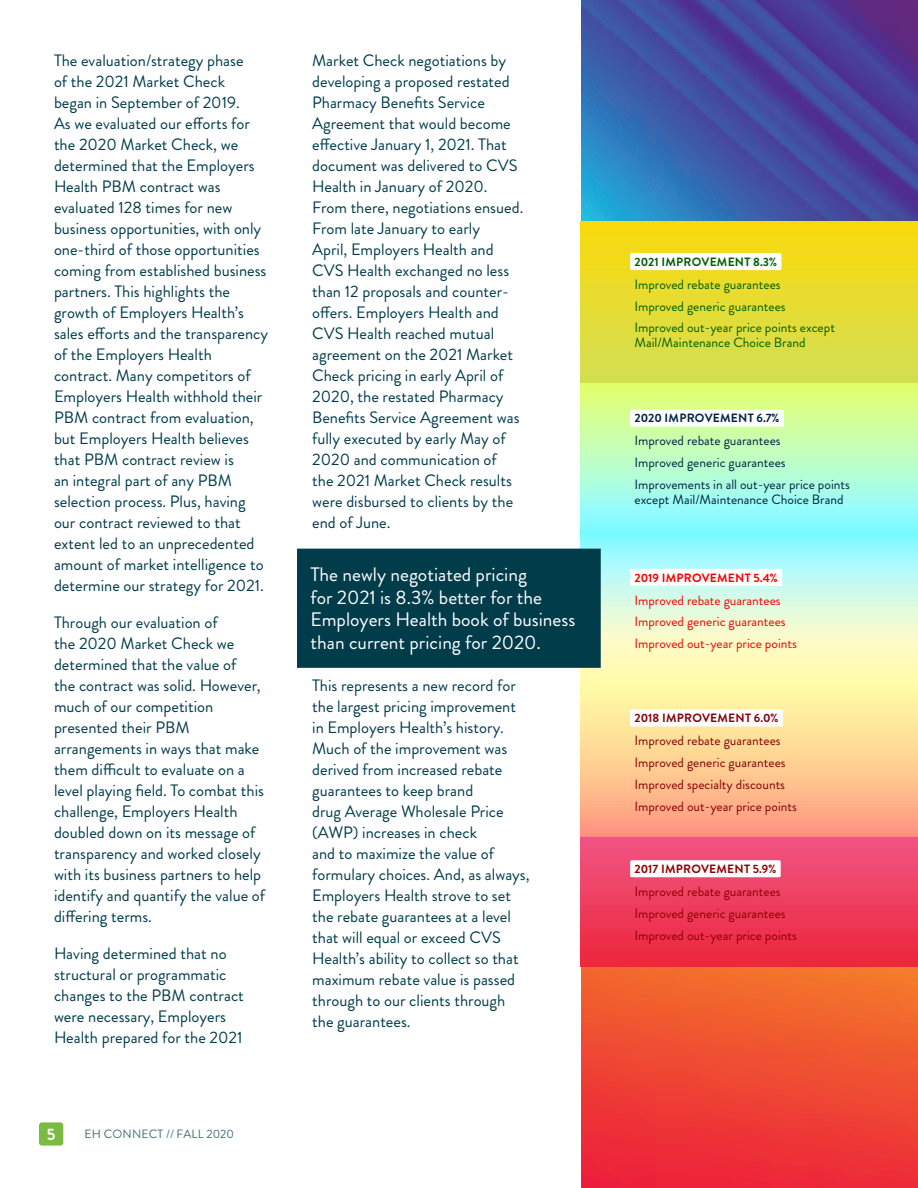
<style>
.page{position:relative;width:918px;height:1188px;background:#fff}
.page>*{position:absolute;margin:0;border:0;box-sizing:border-box;transform-origin:0 0}
.t1{font:19.5px/22.5px "Brandon Grotesque";color:#fff}
.t2{font:16.5px/21px "Brandon Grotesque";color:#013c4b}
.t3{font:700 16.5px "Brandon Grotesque";color:#fff}
.TagChart_content{font:13.5px/15px "Brandon Grotesque";color:#024}
.TagChart_content-2{font:13.5px/15px "Brandon Grotesque";color:#006000}
.TagChart_content-3{font:13.5px "Brandon Grotesque";color:#86000a}
.TagChart_content-4{font:13.5px "Brandon Grotesque";color:#f70000}
.TagChart_content-5{font:13.5px "Brandon Grotesque";color:#900000}
.TagChart_Title{font:700 12px "Brandon Grotesque";letter-spacing:.02em;color:#006000}
.TagChart_Title-2{font:700 12px "Brandon Grotesque";letter-spacing:.02em;color:#024}
.TagChart_Title-3{font:700 12px "Brandon Grotesque";letter-spacing:.02em;color:#f70000}
.TagChart_Title-4{font:700 12px "Brandon Grotesque";letter-spacing:.02em;color:#86000a}
.TagChart_Title-5{font:700 12px "Brandon Grotesque";letter-spacing:.02em;color:#900000}
.t4{font:12px "Brandon Grotesque";letter-spacing:.02em;color:#013c4b}
</style>
<div class="page">
<img style="left:581px;top:0;width:337px;height:1188px">
<div style="left:580px;top:221px;width:338px;height:162px;background:linear-gradient(to bottom,#fad90b,#d3de54)"></div>
<div style="left:630px;top:253px;width:151px;height:17px;background:#fff;border-radius:2px"></div>
<svg style="left:580px;top:383px;width:338px;height:152px;background:#b7fdc3"></svg>
<div style="left:630px;top:410px;width:154px;height:17px;background:#fff;border-radius:2px"></div>
<svg style="left:580px;top:535px;width:338px;height:152px;background:#d8fad9"></svg>
<div style="left:630px;top:569px;width:152px;height:17px;background:#fff;border-radius:2px"></div>
<div style="left:580px;top:687px;width:338px;height:151px;background:linear-gradient(to bottom,#ffffa6,#ff9780)"></div>
<div style="left:630px;top:709px;width:153px;height:18px;background:#fff;border-radius:2px"></div>
<div style="left:580px;top:838px;width:338px;height:129px;background:linear-gradient(to bottom,#f05583,#ed263c)"></div>
<div style="left:630px;top:860px;width:151px;height:17px;background:#fff;border-radius:2px"></div>
<div style="left:297px;top:549px;width:304px;height:119px;background:#013c4b"></div>
<div style="left:39px;top:1122px;width:24px;height:24px;background:#7cbb42;border-radius:3px"></div>
<p class="t2" style="left:54px;top:50px;width:216px">The evaluation/strategy phase<br>of the 2021 Market Check<br>began in September of 2019.<br>As we evaluated our efforts for the 2020 Market Check, we determined that the Employers<br>Health PBM contract was evaluated 128 times for new business opportunities, with only one-third of those opportunities coming from established business partners. This highlights the growth of Employers Health’s sales efforts and the transparency of the Employers Health contract. Many competitors of<br>Employers Health withhold their<br>PBM contract from evaluation, but Employers Health believes that PBM contract review is<br>an integral part of any PBM selection process. Plus, having our contract reviewed to that extent led to an unprecedented amount of market intelligence to determine our strategy for 2021.</p>
<p class="t2" style="left:54px;top:612px;width:213px">Through our evaluation of<br>the 2020 Market Check we determined that the value of<br>the contract was solid. However, much of our competition presented their PBM arrangements in ways that make them difficult to evaluate on a level playing field. To combat this challenge, Employers Health doubled down on its message of transparency and worked closely with its business partners to help identify and quantify the value of differing terms.</p>
<p class="t2" style="left:54px;top:943px;width:191px">Having determined that no structural or programmatic changes to the PBM contract were necessary, Employers<br>Health prepared for the 2021</p>
<p class="t3" style="left:47px;top:1123px;width:10px">5</p>
<p class="t4" style="left:84px;top:1126px;width:151px">EH CONNECT // FALL 2020</p>
<p class="t2" style="left:312px;top:50px;width:213px">Market Check negotiations by developing a proposed restated<br>Pharmacy Benefits Service<br>Agreement that would become effective January 1, 2021. That document was delivered to CVS<br>Health in January of 2020.<br>From there, negotiations ensued.<br>From late January to early<br>April, Employers Health and<br>CVS Health exchanged no less than 12 proposals and counter&shy;offers. Employers Health and<br>CVS Health reached mutual agreement on the 2021 Market<br>Check pricing in early April of<br>2020, the restated Pharmacy<br>Benefits Service Agreement was fully executed by early May of<br>2020 and communication of<br>the 2021 Market Check results were disbursed to clients by the end of June.</p>
<p class="t1" style="left:310px;top:564px;width:266px">The newly negotiated pricing<br>for 2021 is 8.3% better for the<br>Employers Health book of business than current pricing for 2020.</p>
<p class="t2" style="left:312px;top:675px;width:219px">This represents a new record for the largest pricing improvement in Employers Health’s history.<br>Much of the improvement was derived from increased rebate guarantees to keep brand<br>drug Average Wholesale Price (AWP) increases in check<br>and to maximize the value of formulary choices. And, as always,<br>Employers Health strove to set the rebate guarantees at a level that will equal or exceed CVS<br>Health’s ability to collect so that maximum rebate value is passed through to our clients through the guarantees.</p>
<p class="TagChart_Title" style="left:634px;top:253px;width:144px">2021 IMPROVEMENT 8.3%</p>
<p class="TagChart_content-2" style="left:634px;top:277px;width:148px">Improved rebate guarantees</p>
<p class="TagChart_content-2" style="left:634px;top:299px;width:153px">Improved generic guarantees</p>
<p class="TagChart_content-2" style="left:634px;top:320px;width:202px">Improved out-year price points except<br>Mail/Maintenance Choice Brand</p>
<p class="TagChart_Title-2" style="left:634px;top:410px;width:147px">2020 IMPROVEMENT 6.7%</p>
<p class="TagChart_content" style="left:634px;top:433px;width:148px">Improved rebate guarantees</p>
<p class="TagChart_content" style="left:634px;top:455px;width:153px">Improved generic guarantees</p>
<p class="TagChart_content" style="left:634px;top:477px;width:217px">Improvements in all out-year price points except Mail/Maintenance Choice Brand</p>
<p class="TagChart_Title-3" style="left:634px;top:569px;width:145px">2019 IMPROVEMENT 5.4%</p>
<p class="TagChart_content-4" style="left:634px;top:591px;width:148px">Improved rebate guarantees</p>
<p class="TagChart_content-4" style="left:634px;top:612px;width:153px">Improved generic guarantees</p>
<p class="TagChart_content-4" style="left:634px;top:634px;width:164px">Improved out-year price points</p>
<p class="TagChart_Title-4" style="left:634px;top:710px;width:146px">2018 IMPROVEMENT 6.0%</p>
<p class="TagChart_content-3" style="left:634px;top:731px;width:148px">Improved rebate guarantees</p>
<p class="TagChart_content-3" style="left:634px;top:753px;width:153px">Improved generic guarantees</p>
<p class="TagChart_content-3" style="left:634px;top:775px;width:152px">Improved specialty discounts</p>
<p class="TagChart_content-3" style="left:634px;top:797px;width:164px">Improved out-year price points</p>
<p class="TagChart_Title-5" style="left:634px;top:860px;width:143px">2017 IMPROVEMENT 5.9%</p>
<p class="TagChart_content-5" style="left:634px;top:882px;width:148px">Improved rebate guarantees</p>
<p class="TagChart_content-5" style="left:634px;top:904px;width:153px">Improved generic guarantees</p>
<p class="TagChart_content-5" style="left:634px;top:926px;width:164px">Improved out-year price points</p>
</div>
